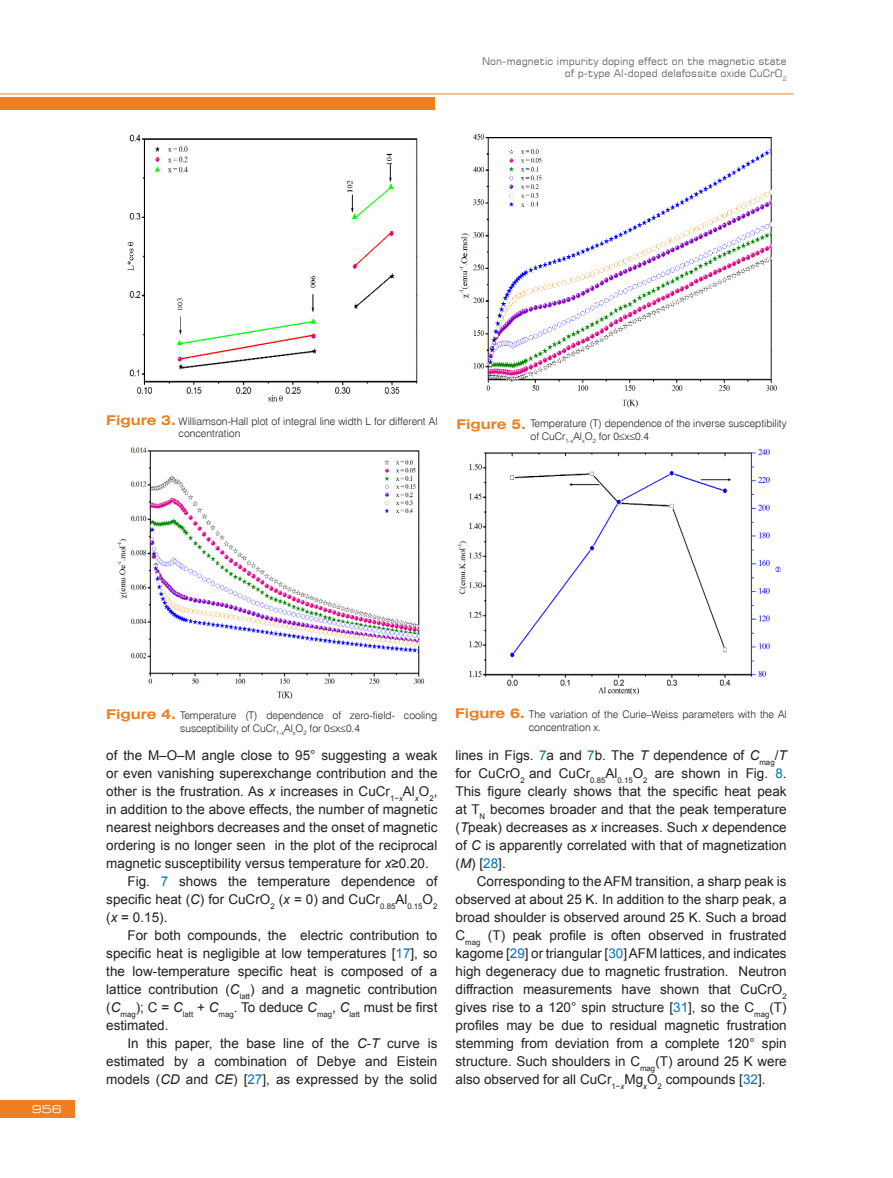
<style>
.page{position:relative;width:893px;height:1178px;background:#fff}
.page>*{position:absolute;margin:0;border:0;box-sizing:border-box;transform-origin:0 0}
.t1{font:13.5px/18px "Arial";color:#231f20;text-align:justify}
.t2{font:10.5px/12.6px "Swis 721 Lt EU";color:#231f20}
.t3{font:10.5px/12.6px "Square 721 EU";color:#6c6d70;text-align:right}
.t4{font:10.5px "Square 721 Ex EU";color:#fff}
.s1{font-family:"Swis 721 Ex EU";font-weight:700;font-size:13.5px;color:#ee7f22}
.s2{font-style:italic}
.s3{color:#0074be}
</style>
<div class="page">
<div style="left:0;top:97px;width:435px;height:12px;background:#ee7f22"></div>
<div style="left:0;top:1100px;width:75px;height:17px;background:#ee7f22"></div>
<hr style="left:0;top:94px;width:794px;height:1px;background:#ee7f22">
<img style="left:127px;top:134px;width:291px;height:268px">
<img style="left:117px;top:447px;width:308px;height:253px">
<img style="left:459px;top:133px;width:318px;height:275px">
<img style="left:457px;top:449px;width:324px;height:246px">
<p class="t3" style="left:482px;top:54px;width:306px">Non-magnetic impurity doping effect on the magnetic state of p-type Al-doped delafossite oxide CuCrO<sub>2</sub></p>
<p class="t2" style="left:179px;top:415px;width:260px;text-indent:-72px"><span class="s1">Figure 3.</span> Williamson-Hall plot of integral line width L for different Al concentration</p>
<p class="t2" style="left:530px;top:417px;width:258px;text-indent:-74px"><span class="s1">Figure 5.</span> Temperature (T) dependence of the inverse susceptibility of CuCr<sub>1-x</sub>Al<sub>x</sub>O<sub>2</sub> for 0≤x≤0.4</p>
<p class="t4" style="left:32px;top:1102px;width:31px">956</p>
<p class="t2" style="left:106px;top:709px;width:332px;text-align:center"><span class="s1">Figure 4.</span> Temperature (T) dependence of zero-field- cooling susceptibility of CuCr<sub>1-x</sub>Al<sub>x</sub>O<sub>2</sub> for 0≤x≤0.4</p>
<p class="t1" style="left:106px;top:747px;width:333px">of the M–O–M angle close to 95° suggesting a weak</p>
<p class="t1" style="left:106px;top:765px;width:333px">or even vanishing superexchange contribution and the</p>
<p class="t1" style="left:106px;top:783px;width:333px">other is the frustration. As <span class="s2">x</span> increases in CuCr<sub>1−</sub><sub>x</sub>Al<sub>x</sub>O<sub>2</sub>,</p>
<p class="t1" style="left:106px;top:801px;width:333px">in addition to the above effects, the number of magnetic</p>
<p class="t1" style="left:106px;top:819px;width:333px">nearest neighbors decreases and the onset of magnetic</p>
<p class="t1" style="left:106px;top:837px;width:333px">ordering is no longer seen in the plot of the reciprocal</p>
<p class="t1" style="left:106px;top:855px;width:324px">magnetic susceptibility versus temperature for <span class="s2">x</span>≥0<span class="s2">.</span>20.</p>
<p class="t1" style="left:128px;top:873px;width:311px">Fig. <span class="s3">7</span> shows the temperature dependence of</p>
<p class="t1" style="left:106px;top:891px;width:333px">specific heat (<span class="s2">C</span>) for CuCrO<sub>2</sub> (<span class="s2">x</span> = 0) and CuCr<sub>0.85</sub>Al<sub>0.15</sub>O<sub>2</sub></p>
<p class="t1" style="left:106px;top:909px;width:63px">(<span class="s2">x</span> = 0.15).</p>
<p class="t1" style="left:128px;top:927px;width:311px">For both compounds, the electric contribution to</p>
<p class="t1" style="left:106px;top:945px;width:333px">specific heat is negligible at low temperatures [<span class="s3">17</span>], so</p>
<p class="t1" style="left:106px;top:963px;width:333px">the low-temperature specific heat is composed of a</p>
<p class="t1" style="left:106px;top:981px;width:333px">lattice contribution (<span class="s2">C</span><sub>latt</sub>) and a magnetic contribution</p>
<p class="t1" style="left:106px;top:999px;width:333px">(<span class="s2">C</span><sub>mag</sub>); C = <span class="s2">C</span><sub>latt</sub> + <span class="s2">C</span><sub>mag</sub>. To deduce <span class="s2">C</span><sub>mag</sub>, <span class="s2">C</span><sub>latt</sub> must be first</p>
<p class="t1" style="left:106px;top:1017px;width:64px">estimated.</p>
<p class="t1" style="left:128px;top:1035px;width:311px">In this paper, the base line of the <span class="s2">C</span>-<span class="s2">T</span> curve is</p>
<p class="t1" style="left:106px;top:1053px;width:333px">estimated by a combination of Debye and Eistein</p>
<p class="t1" style="left:106px;top:1071px;width:333px">models (<span class="s2">CD</span> and <span class="s2">CE</span>) [<span class="s3">27</span>], as expressed by the solid</p>
<p class="t2" style="left:529px;top:708px;width:259px;text-indent:-74px"><span class="s1">Figure 6.</span> The variation of the Curie–Weiss parameters with the Al concentration x.</p>
<p class="t1" style="left:455px;top:747px;width:333px">lines in Figs. <span class="s3">7</span>a and <span class="s3">7</span>b. The <span class="s2">T</span> dependence of <span class="s2">C</span><sub>mag</sub>/<span class="s2">T </span>for CuCrO<sub>2</sub> and CuCr<sub>0.85</sub>Al<sub>0.15</sub>O<sub>2</sub> are shown in Fig. <span class="s3">8</span>.<br>This figure clearly shows that the specific heat peak at T<sub>N</sub> becomes broader and that the peak temperature (<span class="s2">T</span>peak) decreases as <span class="s2">x</span> increases. Such <span class="s2">x</span> dependence of <span class="s2">C</span> is apparently correlated with that of magnetization (<span class="s2">M</span>) [<span class="s3">28</span>].</p>
<p class="t1" style="left:455px;top:873px;width:333px;text-indent:21px">Corresponding to the AFM transition, a sharp peak is observed at about 25 K. In addition to the sharp peak, a broad shoulder is observed around 25 K. Such a broad C<sub>mag</sub> (T) peak profile is often observed in frustrated kagome [<span class="s3">29</span>] or triangular [<span class="s3">30</span>] AFM lattices, and indicates high degeneracy due to magnetic frustration. Neutron diffraction measurements have shown that CuCrO<sub>2 </sub>gives rise to a 120° spin structure [<span class="s3">31</span>], so the C<sub>mag</sub>(T) profiles may be due to residual magnetic frustration stemming from deviation from a complete 120° spin structure. Such shoulders in C<sub>mag</sub>(T) around 25 K were also observed for all CuCr<sub>1−</sub><sub>x</sub>Mg<sub>x</sub>O<sub>2</sub> compounds [<span class="s3">32</span>].</p>
</div>
